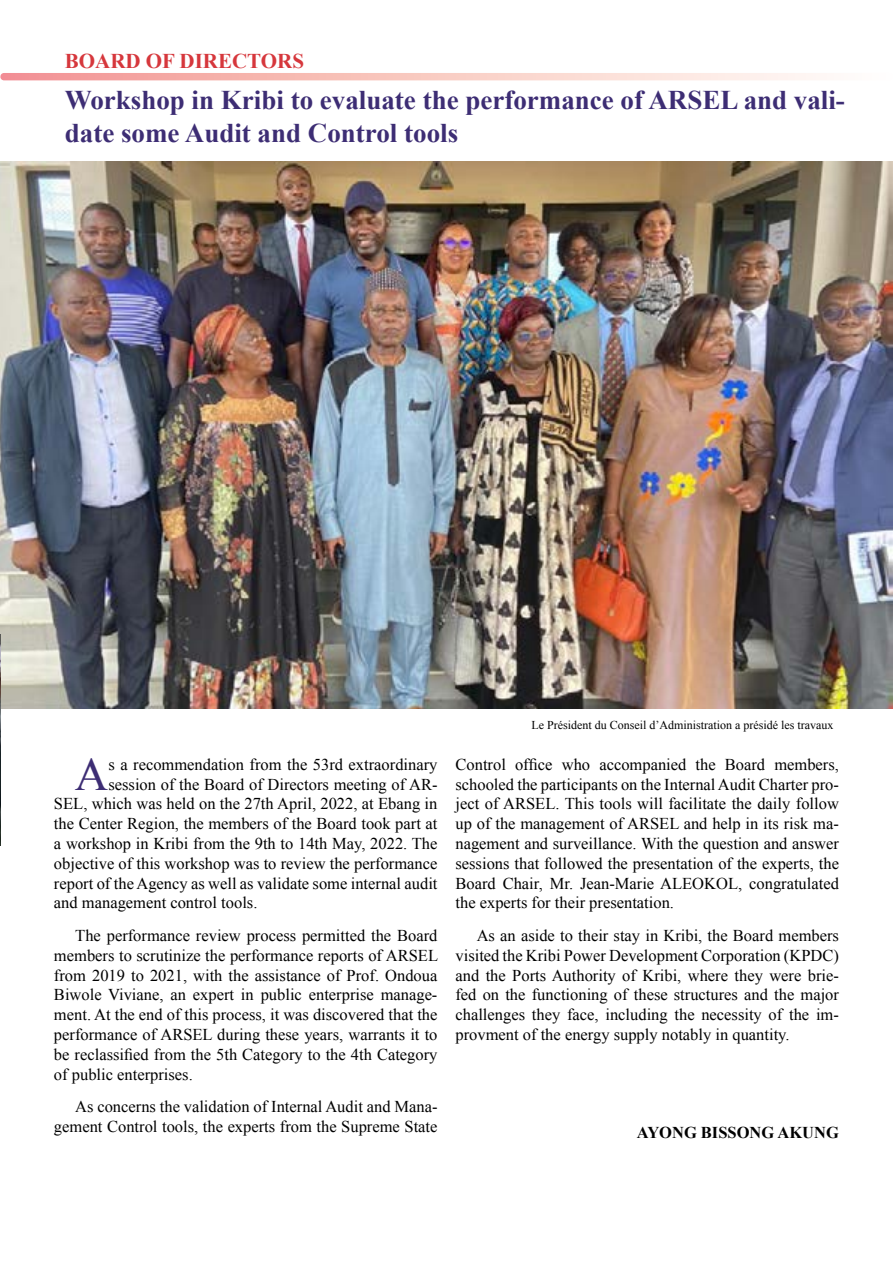
<style>
.page{position:relative;width:893px;height:1263px;background:#fff}
.page>*{position:absolute;margin:0;border:0;box-sizing:border-box;transform-origin:0 0}
.t1{font:46.35px "Times New Roman";color:#3d2d74}
.t2{font:700 27px/32.4px "Times New Roman";color:#3d2d74}
.t3{font:700 21px "Times New Roman";color:#d6373c}
.t4{font:16.5px/19.8px "Times New Roman";color:#000;text-align:justify}
.t5{font:700 16.5px "Times New Roman";color:#000}
.t6{font:12px "Times New Roman";color:#000}
</style>
<div class="page">
<svg style="left:0;top:73px;width:893px;height:7px;background:#f8cbc5"></svg>
<img style="left:0;top:162px;width:893px;height:547px">
<img style="left:0;top:635px;width:1px;height:211px">
<p class="t3" style="left:65px;top:47px;width:241px">BOARD OF DIRECTORS</p>
<h2 class="t2" style="left:65px;top:83px;width:782px">Workshop in Kribi to evaluate the performance of ARSEL and vali&shy;date some Audit and Control tools</h2>
<h1 class="t1" style="left:75px;top:743px;width:35px">A</h1>
<p class="t4" style="left:108px;top:754px;width:331px">s a recommendation from the 53rd extraordinary</p>
<p class="t4" style="left:108px;top:774px;width:331px">session of the Board of Directors meeting of AR-</p>
<p class="t4" style="left:54px;top:794px;width:385px">SEL, which was held on the 27th April, 2022, at Ebang in</p>
<p class="t4" style="left:54px;top:813px;width:385px">the Center Region, the members of the Board took part at</p>
<p class="t4" style="left:54px;top:833px;width:385px">a workshop in Kribi from the 9th to 14th May, 2022. The</p>
<p class="t4" style="left:54px;top:853px;width:385px">objective of this workshop was to review the performance</p>
<p class="t4" style="left:54px;top:873px;width:385px">report of the Agency as well as validate some internal audit</p>
<p class="t4" style="left:54px;top:893px;width:205px">and management control tools.</p>
<p class="t4" style="left:54px;top:925px;width:386px;text-indent:21px">The performance review process permitted the Board members to scrutinize the performance reports of ARSEL from 2019 to 2021, with the assistance of Prof. Ondoua Biwole Viviane, an expert in public enterprise manage&shy;ment. At the end of this process, it was discovered that the performance of ARSEL during these years, warrants it to be reclassified from the 5th Category to the 4th Category of public enterprises.</p>
<p class="t4" style="left:54px;top:1096px;width:385px;text-align:right">As concerns the validation of Internal Audit and Mana&shy;gement Control tools, the experts from the Supreme State</p>
<p class="t6" style="left:531px;top:717px;width:303px">Le Président du Conseil d’Administration a présidé les travaux</p>
<p class="t4" style="left:455px;top:754px;width:385px">Control office who accompanied the Board members, schooled the participants on the Internal Audit Charter pro&shy;ject of ARSEL. This tools will facilitate the daily follow up of the management of ARSEL and help in its risk ma&shy;nagement and surveillance. With the question and answer sessions that followed the presentation of the experts, the Board Chair, Mr. Jean-Marie ALEOKOL, congratulated the experts for their presentation.</p>
<p class="t4" style="left:455px;top:925px;width:385px;text-indent:21px">As an aside to their stay in Kribi, the Board members visited the Kribi Power Development Corporation (KPDC) and the Ports Authority of Kribi, where they were brie&shy;fed on the functioning of these structures and the major challenges they face, including the necessity of the im&shy;provment of the energy supply notably in quantity.</p>
<p class="t5" style="left:637px;top:1121px;width:204px">AYONG BISSONG AKUNG</p>
</div>
